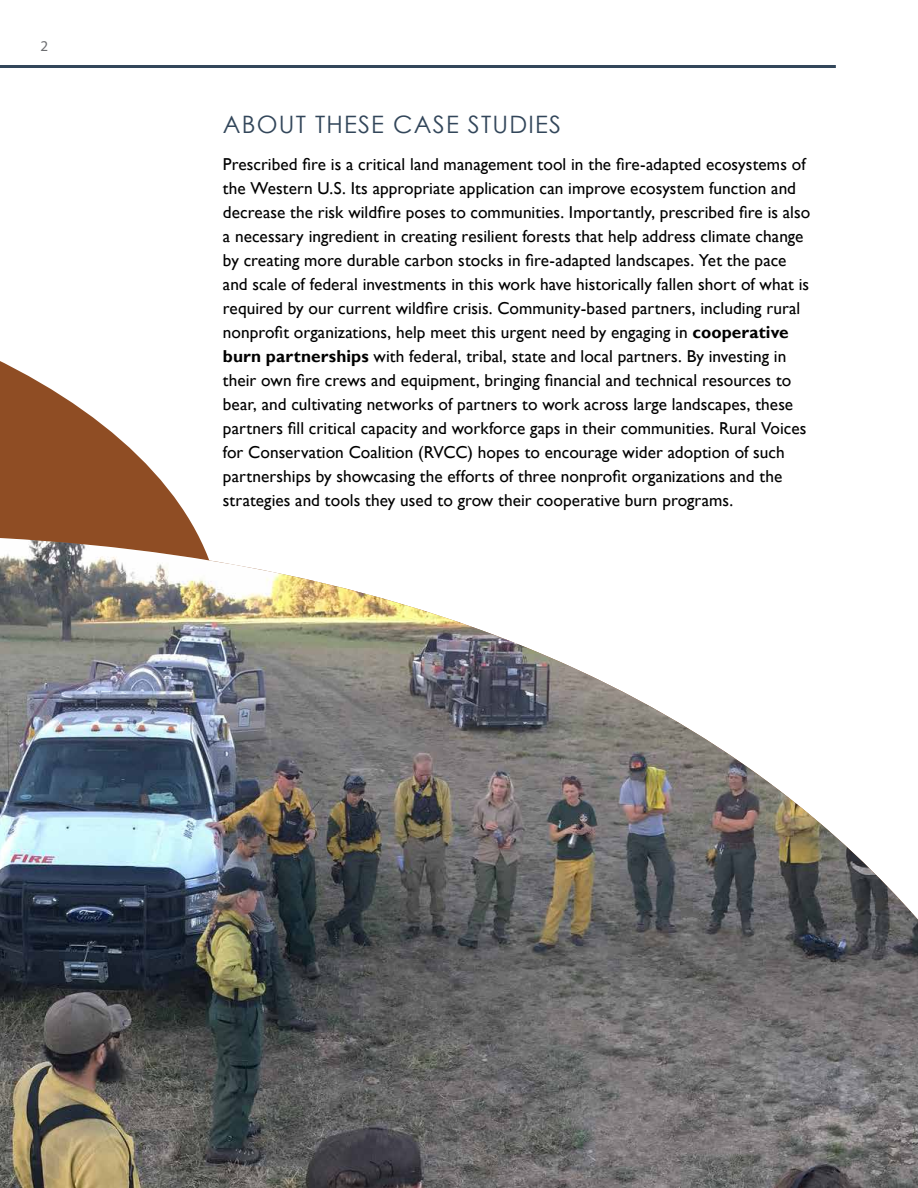
<style>
.page{position:relative;width:918px;height:1188px;background:#fff}
.page>*{position:absolute;margin:0;border:0;box-sizing:border-box;transform-origin:0 0}
.t1{font:24px "Century Gothic";letter-spacing:.05em;color:#32465a}
.t2{font:17.25px/24px "Gill Sans";letter-spacing:.005em;color:#000}
.t3{font:15px "Myriad Pro";color:#6d6e71}
.s1{font-weight:700}
</style>
<div class="page">
<hr style="left:0;top:65px;width:836px;height:3px;background:#32465a">
<svg style="left:0;top:361px;width:128px;height:85px;fill:#8f4d24"></svg>
<svg style="left:0;top:446px;width:200px;height:92px;background:#a06845"></svg>
<img style="left:0;top:538px;width:918px;height:650px">
<p class="t3" style="left:40px;top:37px;width:9px">2</p>
<h1 class="t1" style="left:223px;top:107px;width:340px">ABOUT THESE CASE STUDIES</h1>
<p class="t2" style="left:223px;top:153px;width:589px">Prescribed fire is a critical land management tool in the fire-adapted ecosystems of the Western U.S. Its appropriate application can improve ecosystem function and decrease the risk wildfire poses to communities. Importantly, prescribed fire is also a necessary ingredient in creating resilient forests that help address climate change by creating more durable carbon stocks in fire-adapted landscapes. Yet the pace and scale of federal investments in this work have historically fallen short of what is required by our current wildfire crisis. Community-based partners, including rural nonprofit organizations, help meet this urgent need by engaging in <span class="s1">cooperative burn partnerships</span> with federal, tribal, state and local partners. By investing in their own fire crews and equipment, bringing financial and technical resources to bear, and cultivating networks of partners to work across large landscapes, these partners fill critical capacity and workforce gaps in their communities. Rural Voices for Conservation Coalition (RVCC) hopes to encourage wider adoption of such partnerships by showcasing the efforts of three nonprofit organizations and the strategies and tools they used to grow their cooperative burn programs.</p>
</div>
